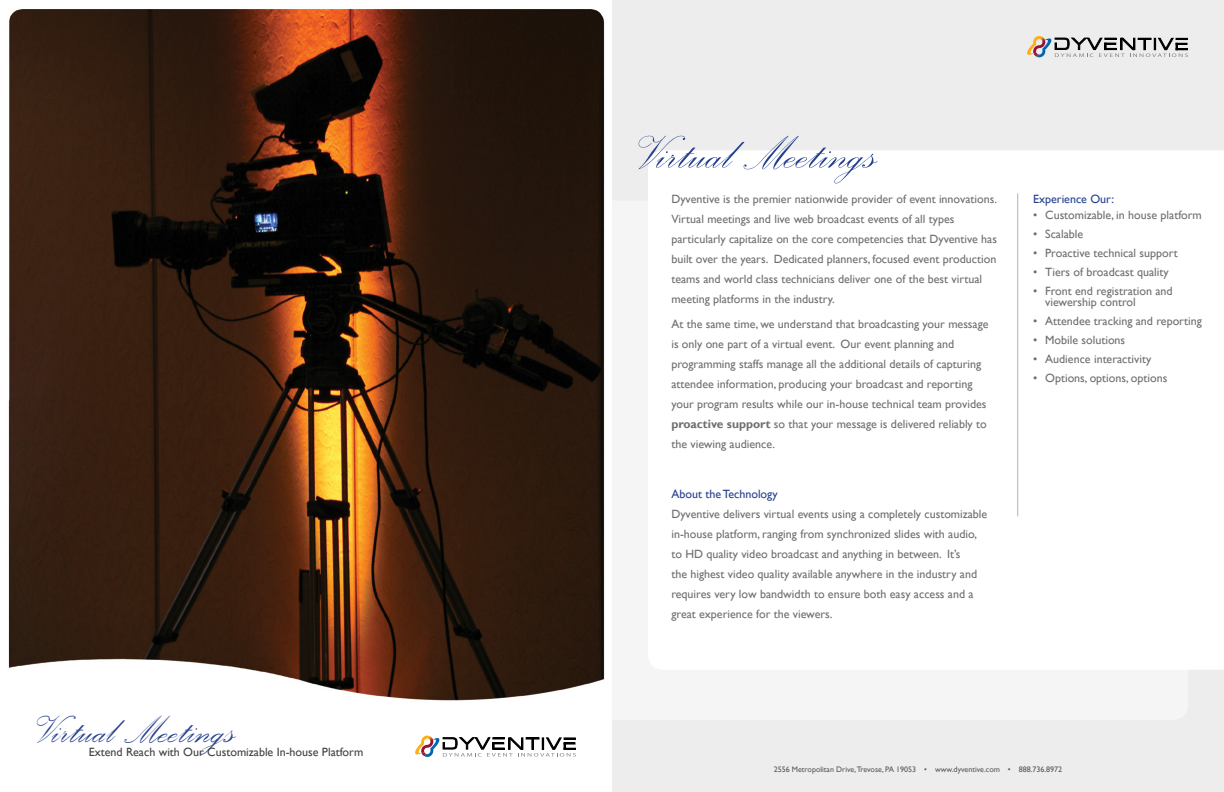
<style>
.page{position:relative;width:1224px;height:792px;background:#fff}
.page>*{position:absolute;margin:0;border:0;box-sizing:border-box;transform-origin:0 0}
.t1{font:60px "Palace Script";color:#25408f}
.t2{font:50px "Palace Script";color:#25408f}
.t3{font:12px/20px "Gill Sans";color:#6d6e71}
.t4{font:12px "Gill Sans";color:#414042}
.t5{font:12px "Gill Sans";color:#25408f}
.t6{font:8px "Gill Sans";color:#58595b}
.s1{font-weight:700}
</style>
<div class="page">
<div style="left:594px;top:0;width:630px;height:792px;background:#eeeded"></div>
<svg style="left:1027px;top:36px;width:161px;height:21px"></svg>
<div style="left:517px;top:201px;width:671px;height:519px;background:#f6f5f5;border-radius:15px"></div>
<div style="left:648px;top:150px;width:576px;height:520px;background:#fff"></div>
<hr style="left:1018px;top:193px;width:1px;height:323px;background:#b1b4b6">
<img style="left:8px;top:0;width:604px;height:792px">
<svg style="left:414px;top:736px;width:162px;height:21px"></svg>
<h2 class="t2" style="left:35px;top:697px;width:202px">Virtual Meetings</h2>
<p class="t4" style="left:89px;top:745px;width:276px">Extend Reach with Our Customizable In-house Platform</p>
<h1 class="t1" style="left:636px;top:114px;width:243px">Virtual Meetings</h1>
<p class="t3" style="left:671px;top:189px;width:327px">Dyventive is the premier nationwide provider of event innovations.<br>Virtual meetings and live web broadcast events of all types particularly capitalize on the core competencies that Dyventive has built over the years. Dedicated planners, focused event production teams and world class technicians deliver one of the best virtual meeting platforms in the industry.</p>
<p class="t3" style="left:671px;top:314px;width:319px">At the same time, we understand that broadcasting your message is only one part of a virtual event. Our event planning and programming staffs manage all the additional details of capturing attendee information, producing your broadcast and reporting your program results while our in-house technical team provides <span class="s1">proactive support</span> so that your message is delivered reliably to the viewing audience.</p>
<p class="t5" style="left:671px;top:487px;width:108px">About the Technology</p>
<p class="t3" style="left:671px;top:504px;width:317px">Dyventive delivers virtual events using a completely customizable in-house platform, ranging from synchronized slides with audio, to HD quality video broadcast and anything in between. It’s<br>the highest video quality available anywhere in the industry and requires very low bandwidth to ensure both easy access and a great experience for the viewers.</p>
<p class="t5" style="left:1033px;top:192px;width:82px">Experience Our:</p>
<p class="t3" style="left:1033px;top:205px;width:170px">• Customizable, in house platform</p>
<p class="t3" style="left:1033px;top:224px;width:52px">• Scalable</p>
<p class="t3" style="left:1033px;top:243px;width:146px">• Proactive technical support</p>
<p class="t3" style="left:1033px;top:262px;width:137px">• Tiers of broadcast quality</p>
<p class="t3" style="left:1045px;top:286px;width:129px;line-height:11px;text-indent:-12px">• Front end registration and viewership control</p>
<p class="t3" style="left:1033px;top:311px;width:170px">• Attendee tracking and reporting</p>
<p class="t3" style="left:1033px;top:330px;width:94px">• Mobile solutions</p>
<p class="t3" style="left:1033px;top:349px;width:120px">• Audience interactivity</p>
<p class="t3" style="left:1033px;top:368px;width:136px">• Options, options, options</p>
<p class="t6" style="left:774px;top:764px;width:290px">2556 Metropolitan Drive,Trevose, PA 19053 • www.dyventive.com • 888.736.8972</p>
</div>
